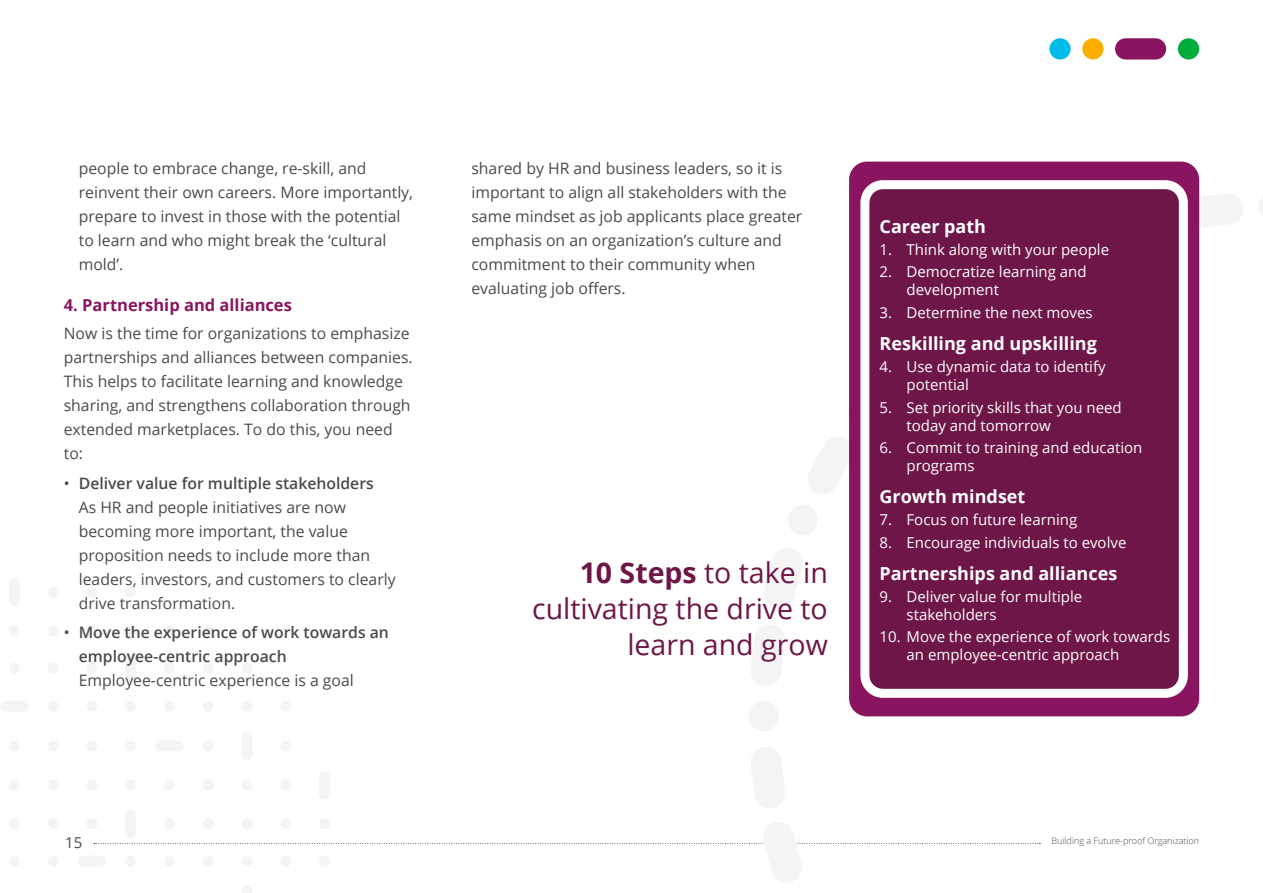
<style>
.page{position:relative;width:1263px;height:893px;background:#fff}
.page>*{position:absolute;margin:0;border:0;box-sizing:border-box;transform-origin:0 0}
.t1{font:28.5px/36px "Open Sans";color:#6d1647;text-align:right}
.t2{font:700 18px "Open Sans";color:#fff}
.Body_Header{font:700 16.5px "Open Sans";color:#891561}
.Body_Copy{font:15.75px/24px "Open Sans";color:#4a4a4a}
.t3{font:600 15.75px/24px "Open Sans";color:#4a4a4a}
.t4{font:15px/18px "Open Sans";color:#fff}
.t5{font:15px "Open Sans";color:#4a4a4a}
.t6{font:300 9px "Open Sans";color:#4a4a4a}
.s1{font-weight:600}
.s2{font-weight:400}
.s3{font-weight:700}
</style>
<div class="page">
<svg style="left:1259px;top:197px;width:4px;height:19px"></svg>
<div style="left:748px;top:701px;width:30px;height:30px;background:#f4f4f4;border-radius:50%"></div>
<svg style="left:751px;top:625px;width:34px;height:61px"></svg>
<svg style="left:1199px;top:193px;width:44px;height:35px"></svg>
<svg style="left:751px;top:747px;width:34px;height:61px"></svg>
<svg style="left:808px;top:411px;width:41px;height:83px"></svg>
<svg style="left:764px;top:548px;width:39px;height:60px"></svg>
<svg style="left:788px;top:505px;width:29px;height:30px"></svg>
<div style="left:48px;top:856px;width:11px;height:11px;background:#f4f4f4;border-radius:50%"></div>
<div style="left:9px;top:856px;width:11px;height:11px;background:#f4f4f4;border-radius:50%"></div>
<div style="left:319px;top:818px;width:11px;height:11px;background:#f4f4f4;border-radius:50%"></div>
<div style="left:280px;top:818px;width:11px;height:11px;background:#f4f4f4;border-radius:50%"></div>
<div style="left:241px;top:818px;width:11px;height:11px;background:#f4f4f4;border-radius:50%"></div>
<div style="left:203px;top:818px;width:11px;height:11px;background:#f4f4f4;border-radius:50%"></div>
<div style="left:164px;top:818px;width:11px;height:11px;background:#f4f4f4;border-radius:50%"></div>
<div style="left:86px;top:818px;width:11px;height:11px;background:#f4f4f4;border-radius:50%"></div>
<div style="left:48px;top:818px;width:11px;height:11px;background:#f4f4f4;border-radius:50%"></div>
<div style="left:9px;top:818px;width:11px;height:11px;background:#f4f4f4;border-radius:50%"></div>
<div style="left:280px;top:780px;width:11px;height:11px;background:#f4f4f4;border-radius:50%"></div>
<div style="left:241px;top:780px;width:11px;height:11px;background:#f4f4f4;border-radius:50%"></div>
<div style="left:203px;top:780px;width:11px;height:11px;background:#f4f4f4;border-radius:50%"></div>
<div style="left:164px;top:780px;width:11px;height:11px;background:#f4f4f4;border-radius:50%"></div>
<div style="left:125px;top:780px;width:11px;height:11px;background:#f4f4f4;border-radius:50%"></div>
<div style="left:86px;top:780px;width:11px;height:11px;background:#f4f4f4;border-radius:50%"></div>
<div style="left:48px;top:780px;width:11px;height:11px;background:#f4f4f4;border-radius:50%"></div>
<div style="left:9px;top:780px;width:11px;height:11px;background:#f4f4f4;border-radius:50%"></div>
<div style="left:280px;top:740px;width:11px;height:11px;background:#f4f4f4;border-radius:50%"></div>
<div style="left:203px;top:740px;width:11px;height:11px;background:#f4f4f4;border-radius:50%"></div>
<div style="left:125px;top:740px;width:11px;height:11px;background:#f4f4f4;border-radius:50%"></div>
<div style="left:86px;top:740px;width:11px;height:11px;background:#f4f4f4;border-radius:50%"></div>
<div style="left:48px;top:740px;width:11px;height:11px;background:#f4f4f4;border-radius:50%"></div>
<div style="left:9px;top:740px;width:11px;height:11px;background:#f4f4f4;border-radius:50%"></div>
<div style="left:280px;top:701px;width:11px;height:11px;background:#f4f4f4;border-radius:50%"></div>
<div style="left:241px;top:701px;width:11px;height:11px;background:#f4f4f4;border-radius:50%"></div>
<div style="left:203px;top:701px;width:11px;height:11px;background:#f4f4f4;border-radius:50%"></div>
<div style="left:164px;top:701px;width:11px;height:11px;background:#f4f4f4;border-radius:50%"></div>
<div style="left:125px;top:701px;width:11px;height:11px;background:#f4f4f4;border-radius:50%"></div>
<div style="left:86px;top:701px;width:11px;height:11px;background:#f4f4f4;border-radius:50%"></div>
<div style="left:48px;top:701px;width:11px;height:11px;background:#f4f4f4;border-radius:50%"></div>
<div style="left:241px;top:663px;width:11px;height:11px;background:#f4f4f4;border-radius:50%"></div>
<div style="left:203px;top:663px;width:11px;height:11px;background:#f4f4f4;border-radius:50%"></div>
<div style="left:164px;top:663px;width:11px;height:11px;background:#f4f4f4;border-radius:50%"></div>
<div style="left:86px;top:663px;width:11px;height:11px;background:#f4f4f4;border-radius:50%"></div>
<div style="left:48px;top:663px;width:11px;height:11px;background:#f4f4f4;border-radius:50%"></div>
<div style="left:9px;top:663px;width:11px;height:11px;background:#f4f4f4;border-radius:50%"></div>
<div style="left:203px;top:625px;width:11px;height:11px;background:#f4f4f4;border-radius:50%"></div>
<div style="left:164px;top:625px;width:11px;height:11px;background:#f4f4f4;border-radius:50%"></div>
<div style="left:125px;top:625px;width:11px;height:11px;background:#f4f4f4;border-radius:50%"></div>
<div style="left:86px;top:625px;width:11px;height:11px;background:#f4f4f4;border-radius:50%"></div>
<div style="left:48px;top:625px;width:11px;height:11px;background:#f4f4f4;border-radius:50%"></div>
<div style="left:9px;top:625px;width:11px;height:11px;background:#f4f4f4;border-radius:50%"></div>
<div style="left:125px;top:587px;width:11px;height:11px;background:#f4f4f4;border-radius:50%"></div>
<div style="left:86px;top:587px;width:11px;height:11px;background:#f4f4f4;border-radius:50%"></div>
<div style="left:48px;top:587px;width:11px;height:11px;background:#f4f4f4;border-radius:50%"></div>
<div style="left:78px;top:856px;width:28px;height:11px;background:#f4f4f4;border-radius:6px"></div>
<div style="left:0;top:701px;width:28px;height:11px;background:#f4f4f4;border-radius:6px"></div>
<div style="left:155px;top:740px;width:28px;height:11px;background:#f4f4f4;border-radius:6px"></div>
<div style="left:125px;top:810px;width:11px;height:28px;background:#f4f4f4;border-radius:6px"></div>
<div style="left:319px;top:771px;width:11px;height:28px;background:#f4f4f4;border-radius:6px"></div>
<div style="left:9px;top:578px;width:11px;height:28px;background:#f4f4f4;border-radius:6px"></div>
<svg style="left:94px;top:822px;width:946px;height:71px"></svg>
<div style="left:241px;top:732px;width:11px;height:28px;background:#f4f4f4;border-radius:6px"></div>
<div style="left:125px;top:654px;width:11px;height:28px;background:#f4f4f4;border-radius:6px"></div>
<div style="left:1049px;top:38px;width:22px;height:22px;background:#00bce8;border-radius:50%"></div>
<div style="left:1178px;top:38px;width:21px;height:22px;background:#00ac3b;border-radius:50%"></div>
<div style="left:1115px;top:38px;width:51px;height:22px;background:#891561;border-radius:11px"></div>
<div style="left:1082px;top:38px;width:21px;height:22px;background:#ffae00;border-radius:50%"></div>
<div style="left:849px;top:162px;width:350px;height:554px;background:#891561;border-radius:18px"></div>
<div style="left:865px;top:185px;width:318px;height:508px;background:#6d1647;border-radius:18px"></div>
<div style="left:860px;top:180px;width:328px;height:518px;border:9px solid #fff;border-radius:18px"></div>
<p class="Body_Copy" style="left:79px;top:156px;width:336px">people to embrace change, re-skill, and reinvent their own careers. More importantly, prepare to invest in those with the potential to learn and who might break the ‘cultural mold’.</p>
<p class="Body_Header" style="left:64px;top:293px;width:230px">4. Partnership and alliances</p>
<p class="Body_Copy" style="left:64px;top:321px;width:351px">Now is the time for organizations to emphasize partnerships and alliances between companies.<br>This helps to facilitate learning and knowledge sharing, and strengthens collaboration through extended marketplaces. To do this, you need to:</p>
<p class="Body_Copy" style="left:79px;top:471px;width:318px;text-indent:-15px">• <span class="s1">Deliver value for multiple stakeholders<br></span>As HR and people initiatives are now becoming more important, the value proposition needs to include more than leaders, investors, and customers to clearly drive transformation.</p>
<p class="t3" style="left:79px;top:619px;width:312px;text-indent:-15px"><span class="s2">•</span> Move the experience of work towards an employee-centric approach<br><span class="s2">Employee-centric experience is a goal</span></p>
<p class="Body_Copy" style="left:471px;top:156px;width:332px">shared by HR and business leaders, so it is important to align all stakeholders with the same mindset as job applicants place greater emphasis on an organization’s culture and commitment to their community when evaluating job offers.</p>
<p class="t1" style="left:532px;top:554px;width:297px"><span class="s3">10 Steps</span> to take in cultivating the drive to learn and grow</p>
<p class="t2" style="left:879px;top:214px;width:108px">Career path</p>
<p class="t4" style="left:879px;top:240px;width:231px">1. Think along with your people</p>
<p class="t4" style="left:906px;top:263px;width:182px;text-indent:-27px">2. Democratize learning and development</p>
<p class="t4" style="left:879px;top:303px;width:215px">3. Determine the next moves</p>
<p class="t2" style="left:879px;top:331px;width:219px">Reskilling and upskilling</p>
<p class="t4" style="left:906px;top:357px;width:201px;text-indent:-27px">4. Use dynamic data to identify potential</p>
<p class="t4" style="left:906px;top:398px;width:217px;text-indent:-27px">5. Set priority skills that you need today and tomorrow</p>
<p class="t4" style="left:906px;top:438px;width:237px;text-indent:-27px">6. Commit to training and education programs</p>
<p class="t2" style="left:879px;top:484px;width:147px">Growth mindset</p>
<p class="t4" style="left:879px;top:510px;width:199px">7. Focus on future learning</p>
<p class="t4" style="left:879px;top:533px;width:248px">8. Encourage individuals to evolve</p>
<p class="t2" style="left:879px;top:561px;width:239px">Partnerships and alliances</p>
<p class="t4" style="left:906px;top:587px;width:177px;text-indent:-27px">9. Deliver value for multiple stakeholders</p>
<p class="t4" style="left:906px;top:627px;width:265px;text-indent:-27px">10. Move the experience of work towards an employee-centric approach</p>
<p class="t5" style="left:65px;top:832px;width:19px">15</p>
<p class="t6" style="left:1052px;top:834px;width:149px">Building a Future-proof Organization</p>
</div>
